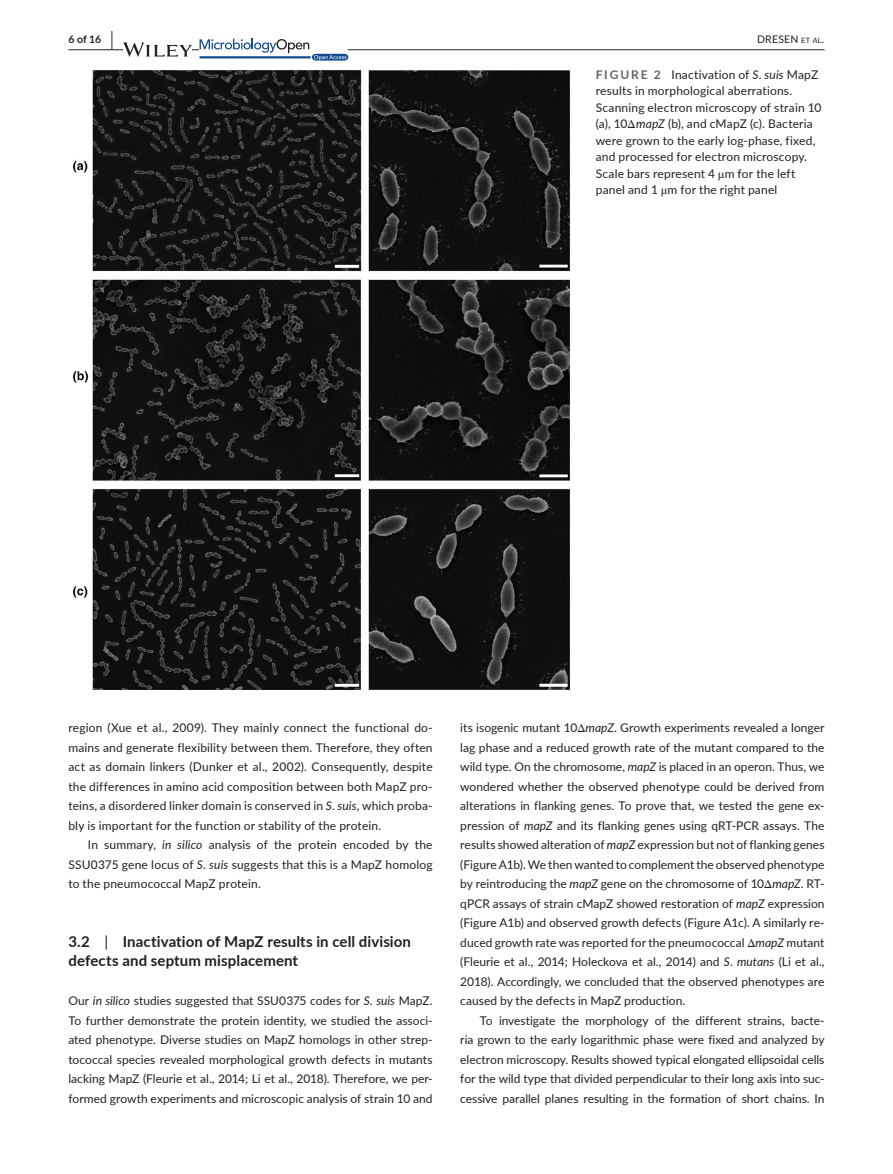
<style>
.page{position:relative;width:893px;height:1174px;background:#fff}
.page>*{position:absolute;margin:0;border:0;box-sizing:border-box;transform-origin:0 0}
.t1{font:700 15px/19.5px "Lato";letter-spacing:.005em;color:#231f20}
.t2{font:12px/19.5px "Lato";letter-spacing:.01em;color:#231f20;text-align:justify}
.t3{font:10.5px "Lato";letter-spacing:.02em;color:#231f20}
.t4{font:700 10.5px "Lato";color:#231f20}
.s1{font-size:19.5px}
.s2{font-size:7.35px}
.s3{font-weight:700;color:#636366}
.s4{font-style:italic}
.s5{font-family:"STIX"}
.s6{font-weight:400}
</style>
<div class="page">
<hr style="left:68px;top:49px;width:756px;height:1px;background:#231f20">
<svg style="left:123px;top:42px;width:69px;height:15px"></svg>
<svg style="left:200px;top:39px;width:148px;height:22px"></svg>
<img style="left:73px;top:70px;width:497px;height:620px">
<p class="t4" style="left:68px;top:31px;width:46px">6 of 16 <span class="s1">|</span></p>
<p class="t3" style="left:757px;top:31px;width:69px">DRESEN <span class="s2">et al</span>.</p>
<p class="t2" style="left:596px;top:66px;width:227px;line-height:16.5px;text-align:left"><span class="s3">FIGURE 2</span> Inactivation of <span class="s4">S</span>. <span class="s4">suis</span> MapZ results in morphological aberrations.<br>Scanning electron microscopy of strain 10 (a), 10<span class="s5">Δ</span><span class="s4">mapZ</span> (b), and cMapZ (c). Bacteria were grown to the early log-phase, fixed, and processed for electron microscopy.<br>Scale bars represent 4 <span class="s5">µ</span>m for the left panel and 1 <span class="s5">µ</span>m for the right panel</p>
<p class="t2" style="left:68px;top:717px;width:366px">region (Xue et al., 2009). They mainly connect the functional do&shy;mains and generate flexibility between them. Therefore, they often act as domain linkers (Dunker et al., 2002). Consequently, despite the differences in amino acid composition between both MapZ pro&shy;teins, a disordered linker domain is conserved in <span class="s4">S</span>. <span class="s4">suis</span>, which proba&shy;bly is important for the function or stability of the protein.</p>
<p class="t2" style="left:68px;top:834px;width:366px;text-indent:20px">In summary, <span class="s4">in silico</span> analysis of the protein encoded by the SSU0375 gene locus of <span class="s4">S</span>. <span class="s4">suis</span> suggests that this is a MapZ homolog to the pneumococcal MapZ protein.</p>
<p class="t1" style="left:68px;top:931px;width:344px">3.2 <span class="s6">|</span> Inactivation of MapZ results in cell division defects and septum misplacement</p>
<p class="t2" style="left:68px;top:990px;width:366px">Our <span class="s4">in silico</span> studies suggested that SSU0375 codes for <span class="s4">S. suis</span> MapZ.<br>To further demonstrate the protein identity, we studied the associ&shy;ated phenotype. Diverse studies on MapZ homologs in other strep&shy;tococcal species revealed morphological growth defects in mutants lacking MapZ (Fleurie et al., 2014; Li et al., 2018). Therefore, we per&shy;formed growth experiments and microscopic analysis of strain 10 and</p>
<p class="t2" style="left:460px;top:717px;width:366px">its isogenic mutant 10<span class="s5">Δ</span><span class="s4">mapZ</span>. Growth experiments revealed a longer lag phase and a reduced growth rate of the mutant compared to the wild type. On the chromosome, <span class="s4">mapZ</span> is placed in an operon. Thus, we wondered whether the observed phenotype could be derived from alterations in flanking genes. To prove that, we tested the gene ex&shy;pression of <span class="s4">mapZ</span> and its flanking genes using qRT-PCR assays. The results showed alteration of <span class="s4">mapZ</span> expression but not of flanking genes (Figure A1b). We then wanted to complement the observed phenotype by reintroducing the <span class="s4">mapZ</span> gene on the chromosome of 10<span class="s5">Δ</span><span class="s4">mapZ</span>. RT&shy;qPCR assays of strain cMapZ showed restoration of <span class="s4">mapZ</span> expression (Figure A1b) and observed growth defects (Figure A1c). A similarly re&shy;duced growth rate was reported for the pneumococcal <span class="s5">Δ</span><span class="s4">mapZ</span> mutant (Fleurie et al., 2014; Holeckova et al., 2014) and <span class="s4">S</span>. <span class="s4">mutans</span> (Li et al., 2018). Accordingly, we concluded that the observed phenotypes are caused by the defects in MapZ production.</p>
<p class="t2" style="left:460px;top:1010px;width:366px;text-indent:20px">To investigate the morphology of the different strains, bacte&shy;ria grown to the early logarithmic phase were fixed and analyzed by electron microscopy. Results showed typical elongated ellipsoidal cells for the wild type that divided perpendicular to their long axis into suc&shy;cessive parallel planes resulting in the formation of short chains. In</p>
</div>
